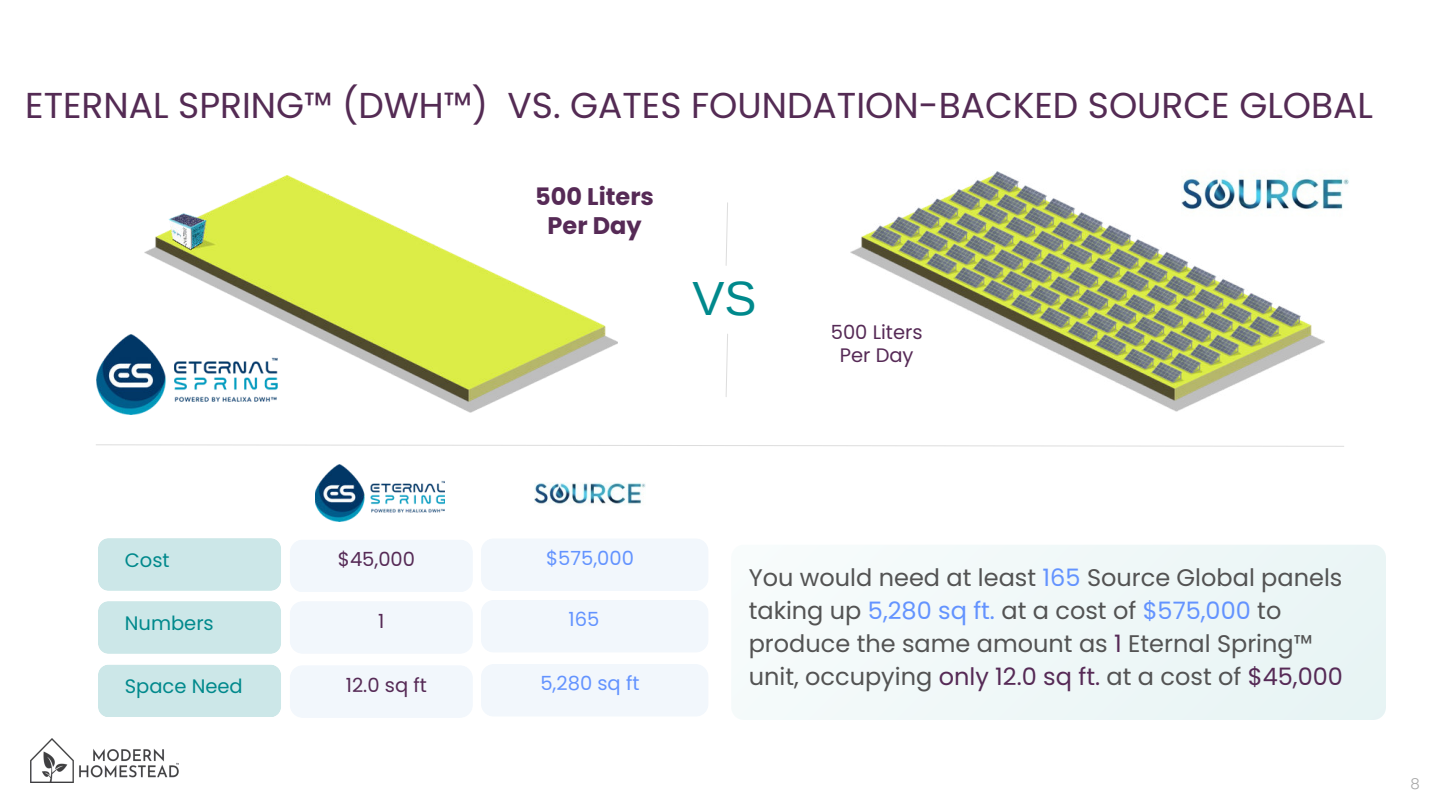
<style>
.page{position:relative;width:1440px;height:810px;background:#fff}
.page>*{position:absolute;margin:0;border:0;box-sizing:border-box;transform-origin:0 0}
.t1{font:48px "Arimo";color:#00898c}
.t2{font:36px "Poppins";color:#542b54}
.t3{font:24px/33px "Poppins";color:#535353}
.t4{font:700 24px/28.5px "Poppins";color:#562a56;text-align:center}
.t5{font:19.5px/23.2px "Poppins";color:#562a56;text-align:center}
.t6{font:19.5px "Poppins";color:#00898c}
.t7{font:19.5px "Poppins";color:#6393ff}
.t8{font:300 15px "Poppins";color:#a6a6a6}
.s1{color:#6393ff}
.s2{color:#562a56}
</style>
<div class="page">
<div style="left:731px;top:545px;width:655px;height:175px;background:#eff8f8;border-radius:13px"></div>
<div style="left:290px;top:540px;width:183px;height:52px;background:#f2f7fc;border-radius:13px"></div>
<div style="left:98px;top:538px;width:183px;height:53px;background:#cce7e8;border-radius:11px"></div>
<div style="left:98px;top:601px;width:183px;height:53px;background:#cce7e8;border-radius:11px"></div>
<div style="left:98px;top:665px;width:183px;height:52px;background:#cce7e8;border-radius:11px"></div>
<div style="left:290px;top:601px;width:183px;height:53px;background:#f2f7fc;border-radius:13px"></div>
<div style="left:290px;top:665px;width:183px;height:53px;background:#f2f7fc;border-radius:13px"></div>
<div style="left:481px;top:538px;width:228px;height:53px;background:#f2f7fc;border-radius:13px"></div>
<div style="left:481px;top:600px;width:228px;height:53px;background:#f2f7fc;border-radius:13px"></div>
<div style="left:481px;top:664px;width:228px;height:53px;background:#f2f7fc;border-radius:13px"></div>
<svg style="left:725px;top:202px;width:3px;height:64px"></svg>
<svg style="left:725px;top:334px;width:3px;height:63px"></svg>
<svg style="left:96px;top:444px;width:1248px;height:3px"></svg>
<img style="left:534px;top:482px;width:112px;height:22px">
<img style="left:851px;top:171px;width:473px;height:241px">
<img style="left:145px;top:176px;width:473px;height:236px">
<img style="left:97px;top:334px;width:181px;height:80px">
<img style="left:315px;top:465px;width:130px;height:57px">
<img style="left:1181px;top:171px;width:168px;height:58px">
<img style="left:30px;top:739px;width:149px;height:43px">
<h2 class="t2" style="left:25px;top:85px;width:1349px">ETERNAL SPRING™ (DWH™) VS. GATES FOUNDATION-BACKED SOURCE GLOBAL</h2>
<p class="t4" style="left:535px;top:183px;width:120px">500 Liters<br>Per Day</p>
<h1 class="t1" style="left:693px;top:268px;width:66px">VS</h1>
<p class="t5" style="left:831px;top:320px;width:93px">500 Liters<br>Per Day</p>
<p class="t6" style="left:125px;top:548px;width:46px">Cost</p>
<p class="t5" style="left:338px;top:548px;width:79px">$45,000</p>
<p class="t6" style="left:125px;top:611px;width:90px">Numbers</p>
<p class="t6" style="left:125px;top:675px;width:120px">Space Need</p>
<p class="t5" style="left:378px;top:609px;width:8px">1</p>
<p class="t5" style="left:346px;top:673px;width:83px">12.0 sq ft</p>
<p class="t7" style="left:546px;top:547px;width:89px">$575,000</p>
<p class="t7" style="left:569px;top:608px;width:32px">165</p>
<p class="t7" style="left:540px;top:672px;width:101px">5,280 sq ft</p>
<p class="t3" style="left:749px;top:561px;width:596px">You would need at least <span class="s1">165</span> Source Global panels taking up <span class="s1">5,280 sq ft.</span> at a cost of <span class="s1">$575,000</span> to produce the same amount as <span class="s2">1</span> Eternal Spring™ unit, occupying <span class="s2">only 12.0 sq ft.</span> at a cost of <span class="s2">$45,000</span></p>
<p class="t8" style="left:1410px;top:775px;width:11px">8</p>
</div>
